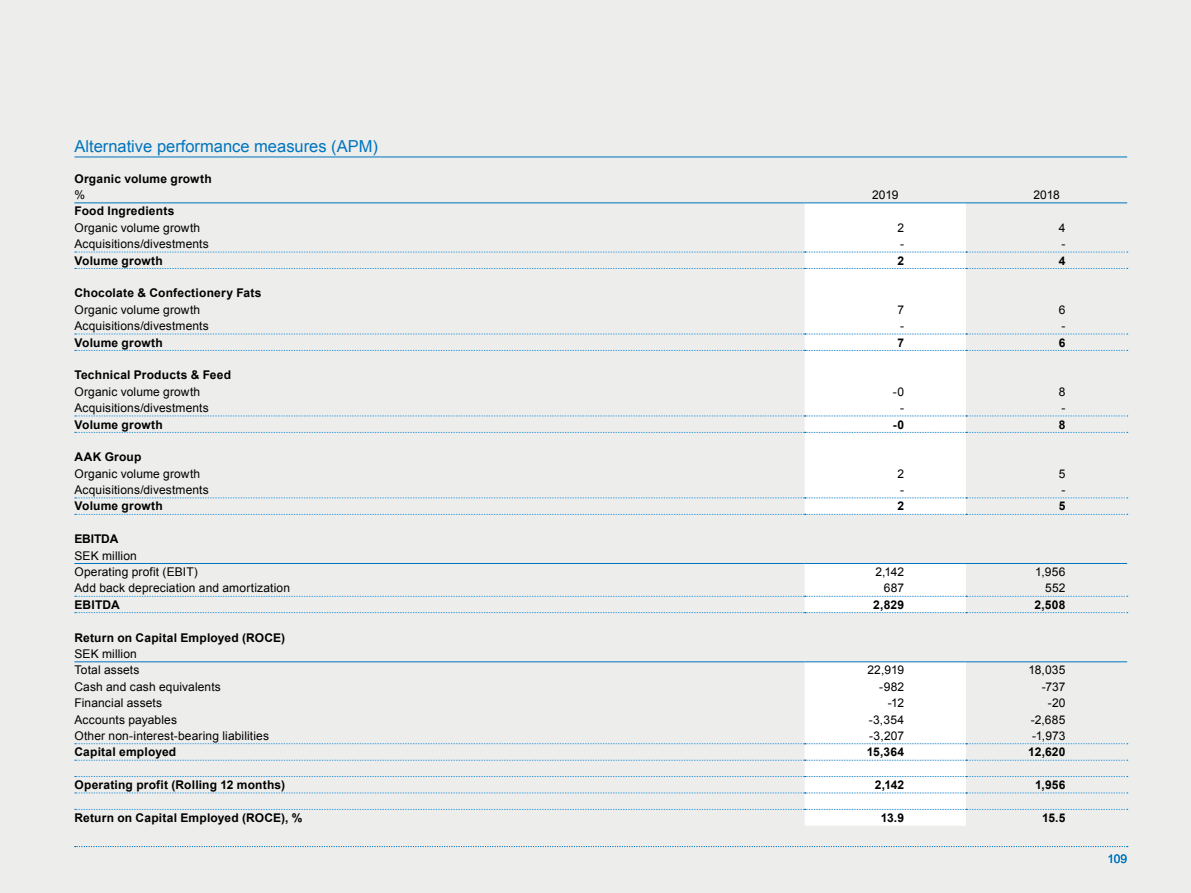
<style>
.page{position:relative;width:1191px;height:893px;background:#ededec}
.page>*{position:absolute;margin:0;border:0;box-sizing:border-box;transform-origin:0 0}
.Note_rubbe_linje{font:16.5px "Arial";color:#0075be}
.Note_tabelletext{font:12px "Arial";letter-spacing:.01em;color:#000}
.Note_tabelletext-2{font:700 12px "Arial";letter-spacing:.015em;color:#000}
.Note_UB_1{font:700 12px "Arial";letter-spacing:.015em;color:#000}
.Note_bröd{font:700 12px "Arial";letter-spacing:-.01em;color:#000}
.t1{font:12px "Arial";color:#0075be}
</style>
<div class="page">
<svg style="left:75px;top:846px;width:1052px;height:1px"></svg>
<hr style="left:74px;top:157px;width:1053px;height:1px;background:#0075be">
<svg style="left:804px;top:203px;width:162px;height:623px;fill:#fff"></svg>
<hr style="left:74px;top:202px;width:730px;height:1px;background:#0075be">
<hr style="left:804px;top:202px;width:162px;height:1px;background:#0075be">
<hr style="left:966px;top:202px;width:161px;height:1px;background:#0075be">
<svg style="left:75px;top:743px;width:1052px;height:1px"></svg>
<svg style="left:75px;top:760px;width:1052px;height:1px"></svg>
<svg style="left:75px;top:776px;width:1052px;height:1px"></svg>
<svg style="left:75px;top:793px;width:1052px;height:1px"></svg>
<svg style="left:75px;top:809px;width:1052px;height:1px"></svg>
<svg style="left:75px;top:416px;width:1052px;height:1px"></svg>
<svg style="left:75px;top:432px;width:1052px;height:1px"></svg>
<svg style="left:75px;top:334px;width:1052px;height:1px"></svg>
<svg style="left:75px;top:350px;width:1052px;height:1px"></svg>
<svg style="left:75px;top:252px;width:1052px;height:1px"></svg>
<svg style="left:75px;top:268px;width:1052px;height:1px"></svg>
<svg style="left:75px;top:498px;width:1052px;height:1px"></svg>
<svg style="left:75px;top:514px;width:1052px;height:1px"></svg>
<svg style="left:75px;top:596px;width:1052px;height:1px"></svg>
<svg style="left:75px;top:612px;width:1052px;height:1px"></svg>
<hr style="left:74px;top:563px;width:730px;height:1px;background:#0075be">
<hr style="left:804px;top:563px;width:162px;height:1px;background:#0075be">
<hr style="left:966px;top:563px;width:161px;height:1px;background:#0075be">
<hr style="left:74px;top:661px;width:730px;height:1px;background:#0075be">
<hr style="left:804px;top:661px;width:162px;height:1px;background:#0075be">
<hr style="left:966px;top:661px;width:161px;height:1px;background:#0075be">
<p class="Note_rubbe_linje" style="left:74px;top:136px;width:305px">Alternative performance measures (APM)</p>
<p class="Note_UB_1" style="left:74px;top:171px;width:139px">Organic volume growth</p>
<p class="Note_tabelletext" style="left:74px;top:187px;width:12px">%</p>
<p class="Note_tabelletext" style="left:872px;top:187px;width:28px">2019</p>
<p class="Note_tabelletext" style="left:1033px;top:187px;width:28px">2018</p>
<p class="Note_tabelletext-2" style="left:74px;top:203px;width:101px">Food Ingredients</p>
<p class="Note_tabelletext" style="left:74px;top:220px;width:127px">Organic volume growth</p>
<p class="Note_tabelletext" style="left:897px;top:220px;width:8px">2</p>
<p class="Note_tabelletext" style="left:1058px;top:220px;width:8px">4</p>
<p class="Note_tabelletext" style="left:74px;top:236px;width:136px">Acquisitions/divestments</p>
<p class="Note_tabelletext" style="left:900px;top:236px;width:5px">-</p>
<p class="Note_tabelletext" style="left:1061px;top:236px;width:5px">-</p>
<p class="Note_tabelletext-2" style="left:74px;top:252px;width:90px">Volume growth</p>
<p class="Note_tabelletext-2" style="left:897px;top:252px;width:8px">2</p>
<p class="Note_tabelletext-2" style="left:1058px;top:252px;width:8px">4</p>
<p class="Note_tabelletext-2" style="left:74px;top:285px;width:189px">Chocolate &amp; Confectionery Fats</p>
<p class="Note_tabelletext" style="left:74px;top:302px;width:127px">Organic volume growth</p>
<p class="Note_tabelletext" style="left:897px;top:302px;width:8px">7</p>
<p class="Note_tabelletext" style="left:1058px;top:302px;width:8px">6</p>
<p class="Note_tabelletext" style="left:74px;top:318px;width:136px">Acquisitions/divestments</p>
<p class="Note_tabelletext" style="left:900px;top:318px;width:5px">-</p>
<p class="Note_tabelletext" style="left:1061px;top:318px;width:5px">-</p>
<p class="Note_tabelletext-2" style="left:74px;top:334px;width:90px">Volume growth</p>
<p class="Note_tabelletext-2" style="left:897px;top:334px;width:8px">7</p>
<p class="Note_tabelletext-2" style="left:1058px;top:334px;width:8px">6</p>
<p class="Note_tabelletext-2" style="left:74px;top:367px;width:158px">Technical Products &amp; Feed</p>
<p class="Note_tabelletext" style="left:74px;top:384px;width:127px">Organic volume growth</p>
<p class="Note_tabelletext" style="left:893px;top:384px;width:13px">-0</p>
<p class="Note_tabelletext" style="left:1058px;top:384px;width:8px">8</p>
<p class="Note_tabelletext" style="left:74px;top:400px;width:136px">Acquisitions/divestments</p>
<p class="Note_tabelletext" style="left:900px;top:400px;width:5px">-</p>
<p class="Note_tabelletext" style="left:1061px;top:400px;width:5px">-</p>
<p class="Note_tabelletext-2" style="left:74px;top:416px;width:90px">Volume growth</p>
<p class="Note_tabelletext-2" style="left:892px;top:416px;width:13px">-0</p>
<p class="Note_tabelletext-2" style="left:1058px;top:416px;width:8px">8</p>
<p class="Note_tabelletext-2" style="left:74px;top:449px;width:68px">AAK Group</p>
<p class="Note_tabelletext" style="left:74px;top:466px;width:127px">Organic volume growth</p>
<p class="Note_tabelletext" style="left:897px;top:466px;width:8px">2</p>
<p class="Note_tabelletext" style="left:1058px;top:466px;width:8px">5</p>
<p class="Note_tabelletext" style="left:74px;top:482px;width:136px">Acquisitions/divestments</p>
<p class="Note_tabelletext" style="left:900px;top:482px;width:5px">-</p>
<p class="Note_tabelletext" style="left:1061px;top:482px;width:5px">-</p>
<p class="Note_tabelletext-2" style="left:74px;top:498px;width:90px">Volume growth</p>
<p class="Note_tabelletext-2" style="left:897px;top:498px;width:8px">2</p>
<p class="Note_tabelletext-2" style="left:1058px;top:498px;width:8px">5</p>
<p class="Note_bröd" style="left:74px;top:531px;width:46px">EBITDA</p>
<p class="Note_tabelletext" style="left:74px;top:548px;width:64px">SEK million</p>
<p class="Note_tabelletext" style="left:74px;top:564px;width:125px">Operating profit (EBIT)</p>
<p class="Note_tabelletext" style="left:875px;top:564px;width:30px">2,142</p>
<p class="Note_tabelletext" style="left:1035px;top:564px;width:32px">1,956</p>
<p class="Note_tabelletext" style="left:74px;top:580px;width:217px">Add back depreciation and amortization</p>
<p class="Note_tabelletext" style="left:884px;top:580px;width:22px">687</p>
<p class="Note_tabelletext" style="left:1045px;top:580px;width:22px">552</p>
<p class="Note_tabelletext-2" style="left:74px;top:597px;width:47px">EBITDA</p>
<p class="Note_tabelletext-2" style="left:873px;top:597px;width:32px">2,829</p>
<p class="Note_tabelletext-2" style="left:1034px;top:597px;width:33px">2,508</p>
<p class="Note_UB_1" style="left:74px;top:629px;width:212px">Return on Capital Employed (ROCE)</p>
<p class="Note_tabelletext" style="left:74px;top:646px;width:64px">SEK million</p>
<p class="Note_tabelletext" style="left:74px;top:662px;width:66px">Total assets</p>
<p class="Note_tabelletext" style="left:867px;top:662px;width:38px">22,919</p>
<p class="Note_tabelletext" style="left:1028px;top:662px;width:39px">18,035</p>
<p class="Note_tabelletext" style="left:74px;top:679px;width:148px">Cash and cash equivalents</p>
<p class="Note_tabelletext" style="left:879px;top:679px;width:26px">-982</p>
<p class="Note_tabelletext" style="left:1041px;top:679px;width:25px">-737</p>
<p class="Note_tabelletext" style="left:74px;top:695px;width:89px">Financial assets</p>
<p class="Note_tabelletext" style="left:887px;top:695px;width:18px">-12</p>
<p class="Note_tabelletext" style="left:1048px;top:695px;width:19px">-20</p>
<p class="Note_tabelletext" style="left:74px;top:711px;width:104px">Accounts payables</p>
<p class="Note_tabelletext" style="left:869px;top:711px;width:37px">-3,354</p>
<p class="Note_tabelletext" style="left:1030px;top:711px;width:36px">-2,685</p>
<p class="Note_tabelletext" style="left:74px;top:728px;width:196px">Other non-interest-bearing liabilities</p>
<p class="Note_tabelletext" style="left:869px;top:728px;width:36px">-3,207</p>
<p class="Note_tabelletext" style="left:1032px;top:728px;width:35px">-1,973</p>
<p class="Note_tabelletext-2" style="left:74px;top:744px;width:103px">Capital employed</p>
<p class="Note_tabelletext-2" style="left:867px;top:744px;width:39px">15,364</p>
<p class="Note_tabelletext-2" style="left:1028px;top:744px;width:39px">12,620</p>
<p class="Note_tabelletext-2" style="left:74px;top:777px;width:212px">Operating profit (Rolling 12 months)</p>
<p class="Note_tabelletext-2" style="left:874px;top:777px;width:31px">2,142</p>
<p class="Note_tabelletext-2" style="left:1035px;top:777px;width:32px">1,956</p>
<p class="Note_tabelletext-2" style="left:74px;top:810px;width:230px">Return on Capital Employed (ROCE), %</p>
<p class="Note_tabelletext-2" style="left:880px;top:810px;width:25px">13.9</p>
<p class="Note_tabelletext-2" style="left:1042px;top:810px;width:25px">15.5</p>
<p class="t1" style="left:1107px;top:851px;width:21px">109</p>
</div>
